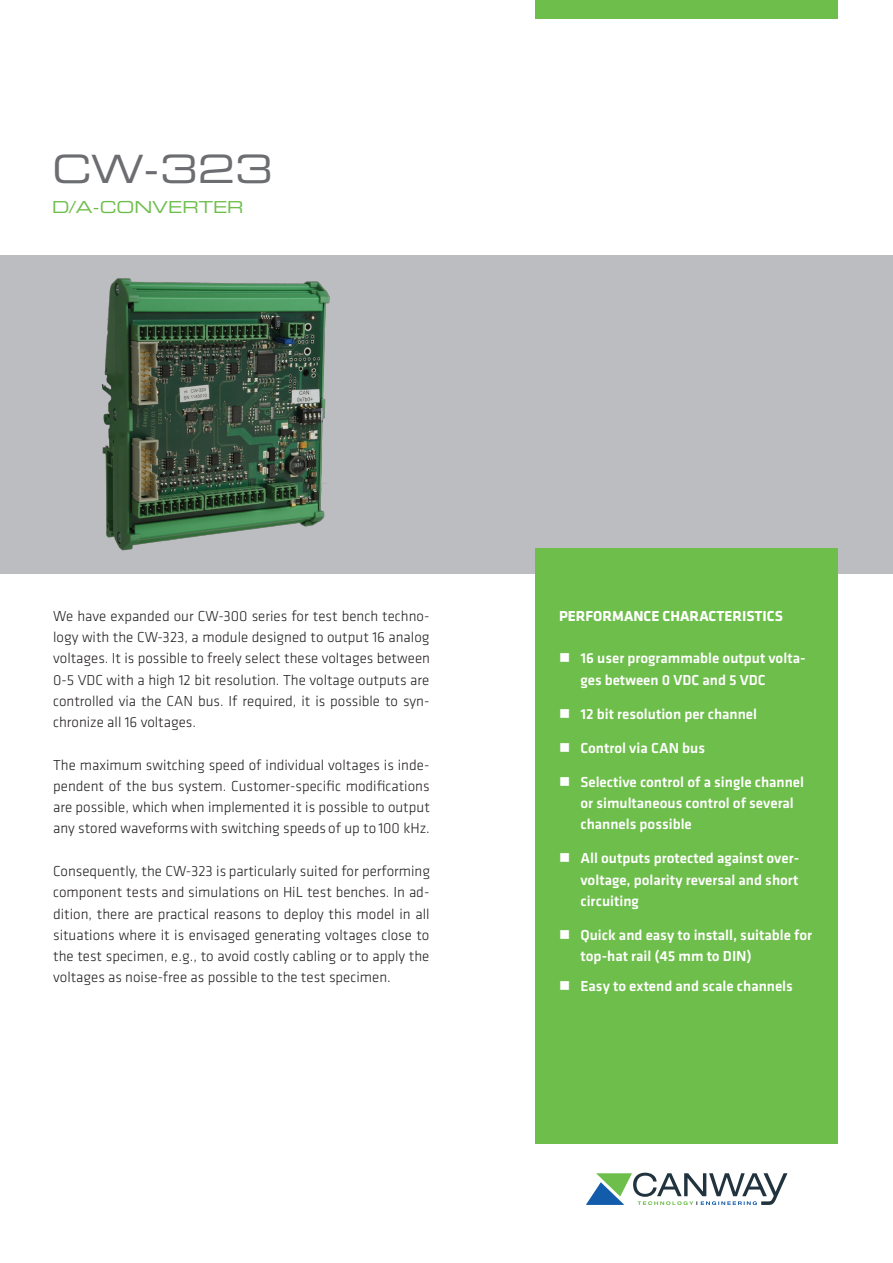
<style>
.page{position:relative;width:893px;height:1263px;background:#fff}
.page>*{position:absolute;margin:0;border:0;box-sizing:border-box;transform-origin:0 0}
.t1{font:39px "Eurostile LT Std Ex 2";color:#6c6d70}
.t2{font:16.5px "Eurostile LT Std Ex 2";color:#6ebe4b}
.t3{font:300 15px/21.3px "Klavika Basic";color:#231f20;text-align:justify}
.t4{font:500 15px/21.3px "Klavika Basic";color:#fff}
.t5{font:700 15px "Klavika Basic";color:#fff}
</style>
<div class="page">
<div style="left:536px;top:0;width:302px;height:18px;background:#6ebe4b"></div>
<div style="left:0;top:255px;width:893px;height:319px;background:#bcbdc0"></div>
<div style="left:536px;top:549px;width:302px;height:595px;background:#6ebe4b"></div>
<svg style="left:586px;top:1173px;width:201px;height:32px"></svg>
<img style="left:101px;top:278px;width:228px;height:273px">
<h1 class="t1" style="left:52px;top:154px;width:222px">CW-323</h1>
<p class="t2" style="left:52px;top:200px;width:193px">D/A-CONVERTER</p>
<p class="t3" style="left:53px;top:606px;width:378px">We have expanded our CW-300 series for test bench techno&shy;logy with the CW-323, a module designed to output 16 analog voltages. It is possible to freely select these voltages between 0-5 VDC with a high 12 bit resolution. The voltage outputs are controlled via the CAN bus. If required, it is possible to syn&shy;chronize all 16 voltages.</p>
<p class="t3" style="left:53px;top:755px;width:378px">The maximum switching speed of individual voltages is inde&shy;pendent of the bus system. Customer-specific modifications are possible, which when implemented it is possible to output any stored waveforms with switching speeds of up to 100 kHz.</p>
<p class="t3" style="left:53px;top:861px;width:378px">Consequently, the CW-323 is particularly suited for performing component tests and simulations on HiL test benches. In ad&shy;dition, there are practical reasons to deploy this model in all situations where it is envisaged generating voltages close to the test specimen, e.g., to avoid costly cabling or to apply the voltages as noise-free as possible to the test specimen.</p>
<p class="t5" style="left:559px;top:610px;width:225px">PERFORMANCE CHARACTERISTICS</p>
<p class="t4" style="left:580px;top:649px;width:227px;text-indent:-21px">■ 16 user programmable output volta&shy;ges between 0 VDC and 5 VDC</p>
<p class="t4" style="left:559px;top:704px;width:199px">■ 12 bit resolution per channel</p>
<p class="t4" style="left:559px;top:738px;width:147px">■ Control via CAN bus</p>
<p class="t4" style="left:580px;top:772px;width:225px;text-indent:-21px">■ Selective control of a single channel or simultaneous control of several channels possible</p>
<p class="t4" style="left:580px;top:849px;width:220px;text-align:justify;text-indent:-21px">■ All outputs protected against over&shy;voltage, polarity reversal and short circuiting</p>
<p class="t4" style="left:580px;top:925px;width:233px;text-indent:-21px">■ Quick and easy to install, suitable for top-hat rail (45 mm to DIN)</p>
<p class="t4" style="left:559px;top:976px;width:235px">■ Easy to extend and scale channels</p>
</div>
